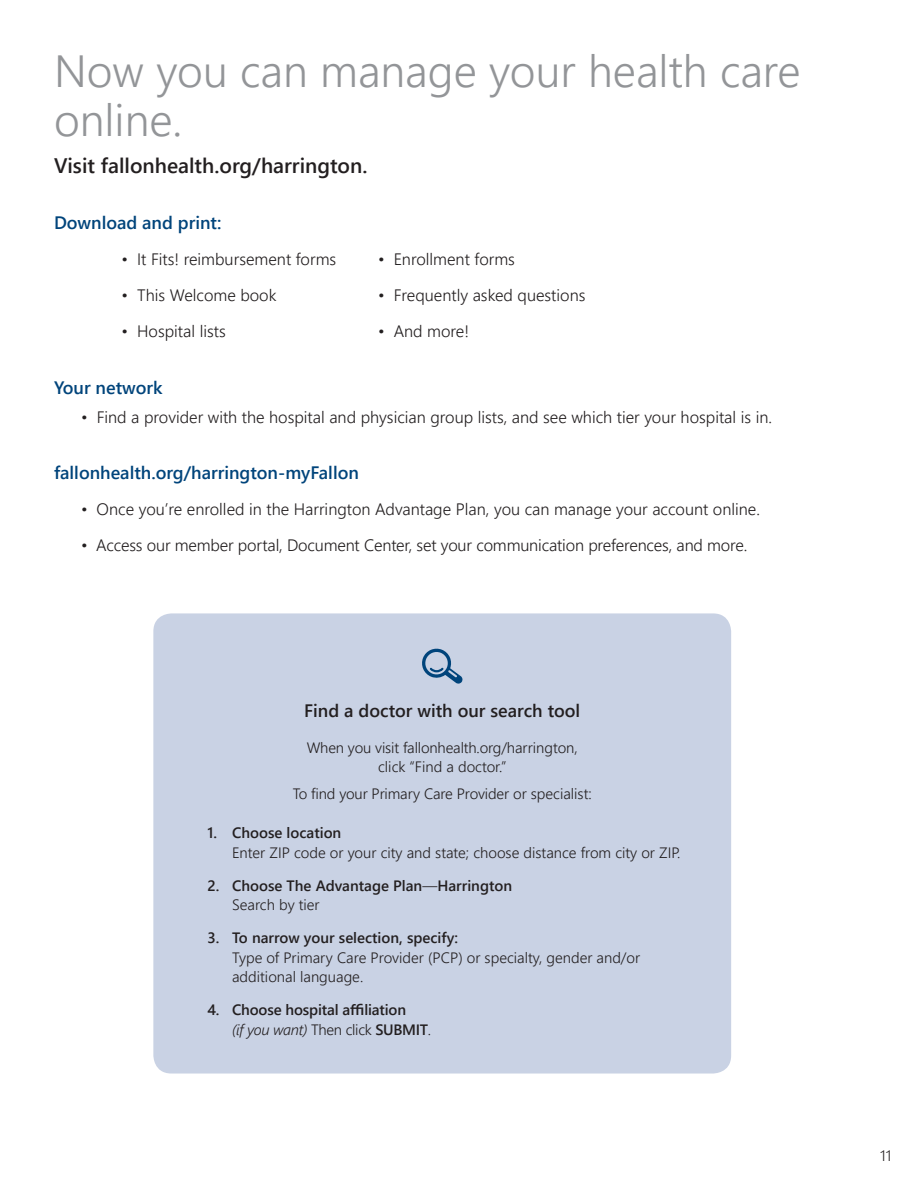
<style>
.page{position:relative;width:918px;height:1188px;background:#fff}
.page>*{position:absolute;margin:0;border:0;box-sizing:border-box;transform-origin:0 0}
.HEADER_gray{font:45px/49.5px "Webly Sleek UI Semilight";color:#939598}
.HEADER_gray-2{font:21px "Webly Sleek UI Semibold";color:#231f20}
._3_BLACK_sub_11{font:18px "Webly Sleek UI Semibold";color:#00447b}
.t1{font:18px "Webly Sleek UI Semibold";color:#231f20}
._5_BULLET___INDENT{font:16.5px "Webly Sleek UI Semilight";color:#231f20}
.t2{font:15px/19.5px "Webly Sleek UI Semilight";color:#231f20}
.t3{font:15px/19.5px "Webly Sleek UI Semibold";color:#231f20}
.s1{font-family:"Webly Sleek UI Semibold"}
.s2{font-family:"Webly Sleek UI Semilight"}
.s3{font-family:"Webly Sleek UI Semilight";font-style:italic}
</style>
<div class="page">
<div style="left:153px;top:613px;width:578px;height:461px;background:#c9d2e4;border-radius:18px"></div>
<svg style="left:422px;top:648px;width:41px;height:36px"></svg>
<p class="HEADER_gray" style="left:54px;top:44px;width:748px">Now you can manage your health care online.</p>
<p class="HEADER_gray-2" style="left:54px;top:150px;width:315px">Visit fallonhealth.org/harrington.</p>
<p class="_3_BLACK_sub_11" style="left:54px;top:209px;width:169px">Download and print:</p>
<p class="_5_BULLET___INDENT" style="left:122px;top:247px;width:216px">• It Fits! reimbursement forms</p>
<p class="_5_BULLET___INDENT" style="left:378px;top:247px;width:138px">• Enrollment forms</p>
<p class="_5_BULLET___INDENT" style="left:122px;top:283px;width:157px">• This Welcome book</p>
<p class="_5_BULLET___INDENT" style="left:378px;top:283px;width:209px">• Frequently asked questions</p>
<p class="_5_BULLET___INDENT" style="left:122px;top:319px;width:106px">• Hospital lists</p>
<p class="_5_BULLET___INDENT" style="left:378px;top:319px;width:93px">• And more!</p>
<p class="_3_BLACK_sub_11" style="left:54px;top:373px;width:110px">Your network</p>
<p class="_5_BULLET___INDENT" style="left:81px;top:404px;width:693px">• Find a provider with the hospital and physician group lists, and see which tier your hospital is in.</p>
<p class="_3_BLACK_sub_11" style="left:54px;top:459px;width:306px">fallonhealth.org/harrington-myFallon</p>
<p class="_5_BULLET___INDENT" style="left:81px;top:497px;width:681px">• Once you’re enrolled in the Harrington Advantage Plan, you can manage your account online.</p>
<p class="_5_BULLET___INDENT" style="left:81px;top:533px;width:668px">• Access our member portal, Document Center, set your communication preferences, and more.</p>
<p class="t1" style="left:304px;top:697px;width:278px">Find a doctor with our search tool</p>
<p class="t2" style="left:307px;top:737px;width:273px;text-align:center">When you visit fallonhealth.org/harrington, click “Find a doctor.”</p>
<p class="t2" style="left:293px;top:783px;width:301px">To find your Primary Care Provider or specialist:</p>
<p class="t2" style="left:232px;top:823px;width:450px;text-indent:-25px"><span class="s1">1. Choose location<br></span>Enter ZIP code or your city and state; choose distance from city or ZIP.</p>
<p class="t3" style="left:232px;top:875px;width:282px;text-indent:-25px">2. Choose The Advantage Plan<span class="s2">—</span>Harrington<br><span class="s2">Search by tier</span></p>
<p class="t2" style="left:232px;top:928px;width:410px;text-indent:-25px"><span class="s1">3. To narrow your selection, specify:<br></span>Type of Primary Care Provider (PCP) or specialty, gender and/or additional language.</p>
<p class="t3" style="left:232px;top:1000px;width:201px;text-indent:-25px">4. Choose hospital affiliation<br><span class="s3">(if you want)</span> <span class="s2">Then click</span> SUBMIT<span class="s2">.</span></p>
<p class="t2" style="left:880px;top:1145px;width:13px">11</p>
</div>
